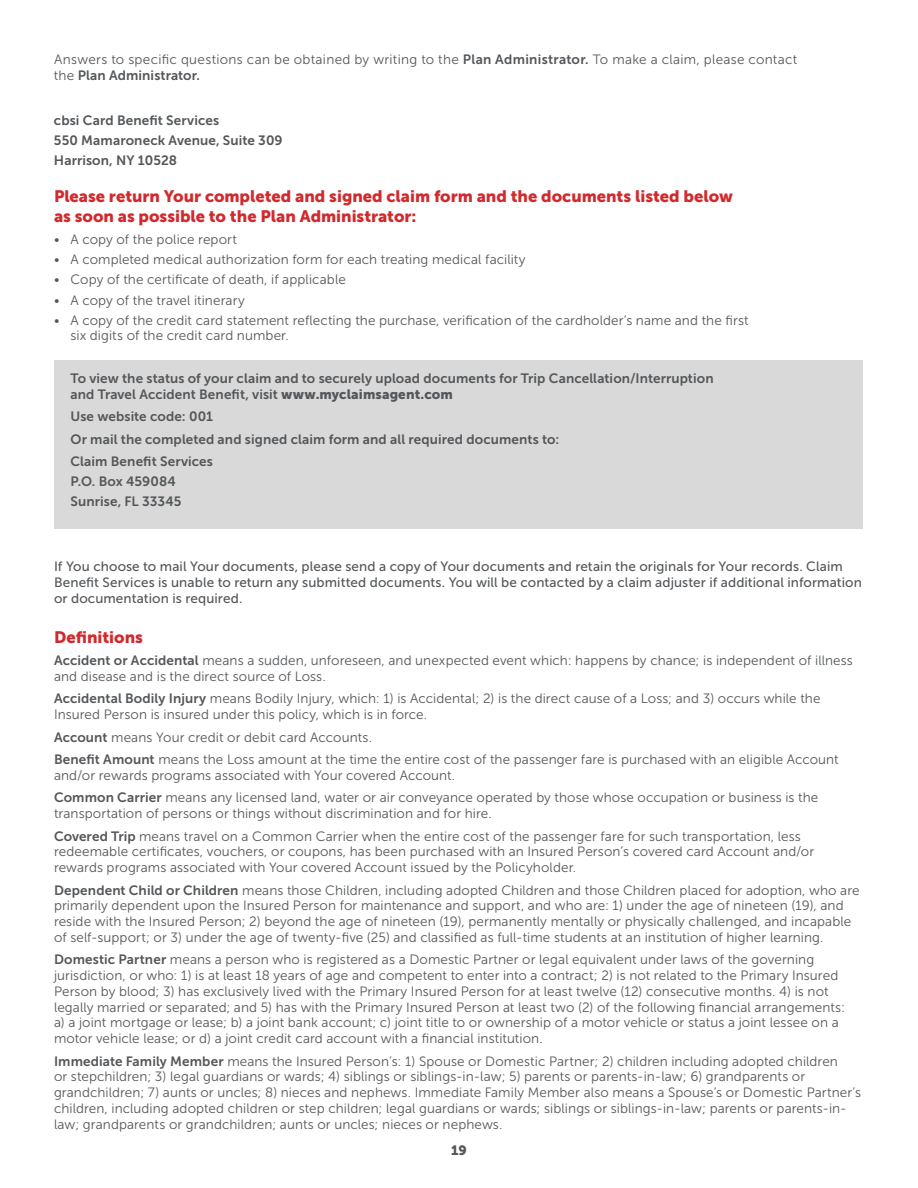
<style>
.page{position:relative;width:918px;height:1188px;background:#fff}
.page>*{position:absolute;margin:0;border:0;box-sizing:border-box;transform-origin:0 0}
.t1{font:16.5px/19.5px "Museo Sans 900";color:#d12a2e}
.t2{font:13.5px/15.8px "Museo Sans 300";letter-spacing:.005em;color:#54575a}
.t3{font:13.5px/20.1px "Museo Sans 700";letter-spacing:.01em;color:#54575a}
.t4{font:13.5px/15.8px "Museo Sans 500";letter-spacing:.01em;color:#54575a}
.t5{font:13.5px "Museo Sans 900";color:#54575a}
.s1{font-family:"Museo Sans 700"}
.s2{font-family:"Museo Sans 300"}
.s3{font-family:"Museo Sans 900"}
</style>
<div class="page">
<div style="left:55px;top:360px;width:808px;height:168px;background:#d9d9d9"></div>
<p class="t2" style="left:54px;top:52px;width:745px">Answers to specific questions can be obtained by writing to the <span class="s1">Plan Administrator.</span> To make a claim, please contact</p>
<p class="t3" style="left:54px;top:65px;width:147px"><span class="s2">the</span> Plan Administrator.</p>
<p class="t3" style="left:54px;top:110px;width:230px">cbsi Card Benefit Services<br>550 Mamaroneck Avenue, Suite 309<br>Harrison, NY 10528</p>
<p class="t1" style="left:54px;top:187px;width:680px">Please return Your completed and signed claim form and the documents listed below as soon as possible to the Plan Administrator:</p>
<p class="t2" style="left:54px;top:232px;width:184px">• A copy of the police report</p>
<p class="t2" style="left:54px;top:252px;width:473px">• A completed medical authorization form for each treating medical facility</p>
<p class="t2" style="left:54px;top:272px;width:293px">• Copy of the certificate of death, if applicable</p>
<p class="t2" style="left:54px;top:292px;width:192px">• A copy of the travel itinerary</p>
<p class="t2" style="left:70px;top:312px;width:680px;text-indent:-16px">• A copy of the credit card statement reflecting the purchase, verification of the cardholder’s name and the first six digits of the credit card number.</p>
<p class="t3" style="left:70px;top:370px;width:645px;line-height:15.8px">To view the status of your claim and to securely upload documents for Trip Cancellation/Interruption and Travel Accident Benefit, visit <span class="s3">www.myclaimsagent.com</span></p>
<p class="t3" style="left:70px;top:405px;width:490px;line-height:22.5px">Use website code: 001<br>Or mail the completed and signed claim form and all required documents to:<br>Claim Benefit Services</p>
<p class="t3" style="left:70px;top:472px;width:112px">P.O. Box 459084<br>Sunrise, FL 33345</p>
<p class="t4" style="left:54px;top:559px;width:809px">If You choose to mail Your documents, please send a copy of Your documents and retain the originals for Your records. Claim<br>Benefit Services is unable to return any submitted documents. You will be contacted by a claim adjuster if additional information or documentation is required.</p>
<p class="t1" style="left:54px;top:627px;width:91px">Definitions</p>
<p class="t2" style="left:54px;top:653px;width:800px"><span class="s1">Accident or Accidental</span> means a sudden, unforeseen, and unexpected event which: happens by chance; is independent of illness and disease and is the direct source of Loss.</p>
<p class="t2" style="left:54px;top:691px;width:768px"><span class="s1">Accidental Bodily Injury</span> means Bodily Injury, which: 1) is Accidental; 2) is the direct cause of a Loss; and 3) occurs while the<br>Insured Person is insured under this policy, which is in force.</p>
<p class="t2" style="left:54px;top:726px;width:786px;line-height:22.5px"><span class="s1">Account</span> means Your credit or debit card Accounts.<br><span class="s1">Benefit Amount</span> means the Loss amount at the time the entire cost of the passenger fare is purchased with an eligible Account</p>
<p class="t2" style="left:54px;top:764px;width:766px;line-height:22.5px">and/or rewards programs associated with Your covered Account.<br><span class="s1">Common Carrier</span> means any licensed land, water or air conveyance operated by those whose occupation or business is the</p>
<p class="t2" style="left:54px;top:802px;width:748px;line-height:22.5px">transportation of persons or things without discrimination and for hire.<br><span class="s1">Covered Trip</span> means travel on a Common Carrier when the entire cost of the passenger fare for such transportation, less</p>
<p class="t2" style="left:54px;top:844px;width:762px">redeemable certificates, vouchers, or coupons, has been purchased with an Insured Person’s covered card Account and/or rewards programs associated with Your covered Account issued by the Policyholder.</p>
<p class="t2" style="left:54px;top:882px;width:807px"><span class="s1">Dependent Child or Children</span> means those Children, including adopted Children and those Children placed for adoption, who are primarily dependent upon the Insured Person for maintenance and support, and who are: 1) under the age of nineteen (19), and reside with the Insured Person; 2) beyond the age of nineteen (19), permanently mentally or physically challenged, and incapable of self-support; or 3) under the age of twenty-five (25) and classified as full-time students at an institution of higher learning.</p>
<p class="t2" style="left:54px;top:952px;width:793px"><span class="s1">Domestic Partner</span> means a person who is registered as a Domestic Partner or legal equivalent under laws of the governing jurisdiction, or who: 1) is at least 18 years of age and competent to enter into a contract; 2) is not related to the Primary Insured Person by blood; 3) has exclusively lived with the Primary Insured Person for at least twelve (12) consecutive months. 4) is not legally married or separated; and 5) has with the Primary Insured Person at least two (2) of the following financial arrangements: a) a joint mortgage or lease; b) a joint bank account; c) joint title to or ownership of a motor vehicle or status a joint lessee on a motor vehicle lease; or d) a joint credit card account with a financial institution.</p>
<p class="t2" style="left:54px;top:1053px;width:808px"><span class="s1">Immediate Family Member</span> means the Insured Person’s: 1) Spouse or Domestic Partner; 2) children including adopted children<br>or stepchildren; 3) legal guardians or wards; 4) siblings or siblings-in-law; 5) parents or parents-in-law; 6) grandparents or grandchildren; 7) aunts or uncles; 8) nieces and nephews. Immediate Family Member also means a Spouse’s or Domestic Partner’s children, including adopted children or step children; legal guardians or wards; siblings or siblings-in-law; parents or parents-in&shy;law; grandparents or grandchildren; aunts or uncles; nieces or nephews.</p>
<p class="t5" style="left:451px;top:1143px;width:17px">19</p>
</div>
